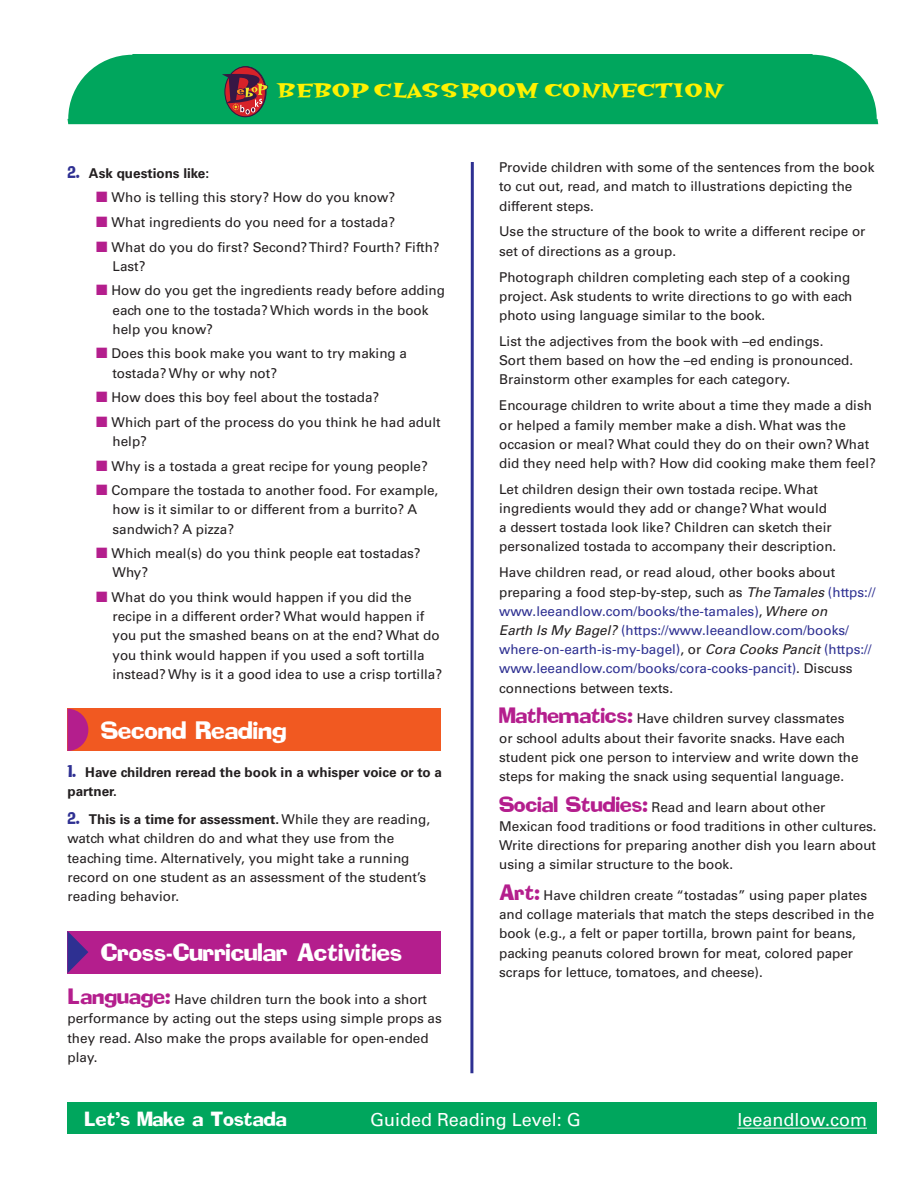
<style>
.page{position:relative;width:918px;height:1188px;background:#fff}
.page>*{position:absolute;margin:0;border:0;box-sizing:border-box;transform-origin:0 0}
.Numbered_Paragraphs{font:22.5px "Hotsy Totsy Bold Mv B";color:#fff101}
.t1{font:22.2px "Addled";color:#fff}
.t2{font:18px "Univers";color:#fff}
.t3{font:18px "Addled";color:#fff}
.cross_curriculum_fir{font:13.5px/19.2px "Univers";color:#231f20}
.cross_curriculum_nex{font:13.5px/19.2px "Univers";color:#231f20}
.cross_curriculum_nex-2{font:13.5px/19.2px "Univers";color:#2e3092}
.Numbered_Paragraphs-2{font:13.5px/19.2px "Univers";color:#231f20}
.Numbered_bold_text{font:700 13.5px/19.2px "Univers";color:#231f20}
.Numbered_Paragraphs-3{font:700 13.5px "Univers";color:#231f20}
.s1{font-family:"Addled";font-weight:400;font-size:15px;color:#2e3092}
.s2{color:#b41e8d}
.s3{font-family:"Addled";font-size:15px;color:#2e3092}
.s4{font-weight:700}
.s5{font-family:"Addled";font-size:19.5px;color:#b41e8d}
.s6{color:#231f20}
.s7{font-style:italic;color:#231f20}
</style>
<div class="page">
<div style="left:68px;top:54px;width:810px;height:70px;background:#00a65d"></div>
<svg style="left:470px;top:162px;width:4px;height:911px;background:#6163ac"></svg>
<div style="left:68px;top:1103px;width:809px;height:31px;background:#00a65d"></div>
<hr style="left:737px;top:1128px;width:130px;height:1px;background:#fff">
<svg style="left:225px;top:67px;width:40px;height:50px"></svg>
<div style="left:224px;top:66px;width:42px;height:51px;border:1px solid #371745;border-radius:50%"></div>
<svg style="left:222px;top:74px;width:46px;height:40px;background:#784b43"></svg>
<div style="left:68px;top:709px;width:373px;height:42px;background:#f15921"></div>
<svg style="left:68px;top:709px;width:20px;height:42px"></svg>
<div style="left:68px;top:931px;width:373px;height:42px;background:#b41e8d"></div>
<svg style="left:68px;top:931px;width:20px;height:42px"></svg>
<p class="Numbered_Paragraphs" style="left:277px;top:79px;width:447px">BEBOP CLASSROOM CONNECTION</p>
<p class="Numbered_Paragraphs-3" style="left:68px;top:165px;width:143px"><span class="s1">2.</span> Ask questions like:</p>
<p class="cross_curriculum_fir" style="left:96px;top:188px;width:301px"><span class="s2">■</span> Who is telling this story? How do you know?</p>
<p class="cross_curriculum_fir" style="left:96px;top:213px;width:301px"><span class="s2">■</span> What ingredients do you need for a tostada?</p>
<p class="cross_curriculum_fir" style="left:112px;top:237px;width:329px;text-indent:-16px"><span class="s2">■</span> What do you do first? Second? Third? Fourth? Fifth?<br>Last?</p>
<p class="cross_curriculum_fir" style="left:112px;top:281px;width:334px;text-indent:-16px"><span class="s2">■</span> How do you get the ingredients ready before adding each one to the tostada? Which words in the book help you know?</p>
<p class="cross_curriculum_fir" style="left:112px;top:344px;width:296px;text-indent:-16px"><span class="s2">■</span> Does this book make you want to try making a tostada? Why or why not?</p>
<p class="cross_curriculum_fir" style="left:96px;top:388px;width:285px"><span class="s2">■</span> How does this boy feel about the tostada?</p>
<p class="cross_curriculum_fir" style="left:112px;top:412px;width:330px;text-indent:-16px"><span class="s2">■</span> Which part of the process do you think he had adult help?</p>
<p class="cross_curriculum_fir" style="left:96px;top:456px;width:333px"><span class="s2">■</span> Why is a tostada a great recipe for young people?</p>
<p class="cross_curriculum_fir" style="left:112px;top:481px;width:327px;text-indent:-16px"><span class="s2">■</span> Compare the tostada to another food. For example, how is it similar to or different from a burrito? A sandwich? A pizza?</p>
<p class="cross_curriculum_fir" style="left:112px;top:544px;width:310px;text-indent:-16px"><span class="s2">■</span> Which meal(s) do you think people eat tostadas?<br>Why?</p>
<p class="cross_curriculum_fir" style="left:112px;top:588px;width:331px;text-indent:-16px"><span class="s2">■</span> What do you think would happen if you did the recipe in a different order? What would happen if you put the smashed beans on at the end? What do you think would happen if you used a soft tortilla instead? Why is it a good idea to use a crisp tortilla?</p>
<p class="t1" style="left:101px;top:716px;width:187px">Second Reading</p>
<p class="Numbered_bold_text" style="left:68px;top:763px;width:376px"><span class="s1">1.</span> Have children reread the book in a whisper voice or to a partner.</p>
<p class="Numbered_Paragraphs-2" style="left:68px;top:810px;width:364px"><span class="s3">2.</span> <span class="s4">This is a time for assessment.</span> While they are reading, watch what children do and what they use from the teaching time. Alternatively, you might take a running record on one student as an assessment of the student’s reading behavior.</p>
<p class="t1" style="left:101px;top:938px;width:303px">Cross-Curricular Activities</p>
<p class="cross_curriculum_fir" style="left:68px;top:990px;width:376px"><span class="s5">Language:</span> Have children turn the book into a short performance by acting out the steps using simple props as they read. Also make the props available for open-ended play.</p>
<p class="cross_curriculum_nex" style="left:499px;top:158px;width:377px">Provide children with some of the sentences from the book to cut out, read, and match to illustrations depicting the different steps.</p>
<p class="cross_curriculum_nex" style="left:499px;top:222px;width:368px">Use the structure of the book to write a different recipe or set of directions as a group.</p>
<p class="cross_curriculum_nex" style="left:499px;top:267px;width:355px">Photograph children completing each step of a cooking project. Ask students to write directions to go with each photo using language similar to the book.</p>
<p class="cross_curriculum_nex" style="left:499px;top:332px;width:356px">List the adjectives from the book with –ed endings.<br>Sort them based on how the –ed ending is pronounced.<br>Brainstorm other examples for each category.</p>
<p class="cross_curriculum_nex" style="left:499px;top:396px;width:378px">Encourage children to write about a time they made a dish or helped a family member make a dish. What was the occasion or meal? What could they do on their own? What did they need help with? How did cooking make them feel?</p>
<p class="cross_curriculum_nex" style="left:499px;top:480px;width:339px">Let children design their own tostada recipe. What ingredients would they add or change? What would a dessert tostada look like? Children can sketch their personalized tostada to accompany their description.</p>
<p class="cross_curriculum_nex-2" style="left:499px;top:563px;width:378px"><span class="s6">Have children read, or read aloud, other books about preparing a food step-by-step, such as</span> <span class="s7">The Tamales</span> (https:// www.leeandlow.com/books/the-tamales)<span class="s6">,</span> <span class="s7">Where on<br>Earth Is My Bagel?</span> (https://www.leeandlow.com/books/ where-on-earth-is-my-bagel)<span class="s6">, or</span> <span class="s7">Cora Cooks Pancit</span> (https:// www.leeandlow.com/books/cora-cooks-pancit)<span class="s6">. Discuss connections between texts.</span></p>
<p class="cross_curriculum_fir" style="left:499px;top:709px;width:361px"><span class="s5">Mathematics:</span> Have children survey classmates or school adults about their favorite snacks. Have each student pick one person to interview and write down the steps for making the snack using sequential language.</p>
<p class="cross_curriculum_fir" style="left:499px;top:797px;width:379px"><span class="s5">Social Studies:</span> Read and learn about other Mexican food traditions or food traditions in other cultures.<br>Write directions for preparing another dish you learn about using a similar structure to the book.</p>
<p class="cross_curriculum_fir" style="left:499px;top:886px;width:377px"><span class="s5">Art:</span> Have children create “tostadas” using paper plates and collage materials that match the steps described in the book (e.g., a felt or paper tortilla, brown paint for beans, packing peanuts colored brown for meat, colored paper scraps for lettuce, tomatoes, and cheese).</p>
<p class="t3" style="left:84px;top:1107px;width:204px">Let's Make a Tostada</p>
<p class="t2" style="left:370px;top:1109px;width:212px">Guided Reading Level: G</p>
<p class="t2" style="left:737px;top:1109px;width:131px">leeandlow.com</p>
</div>
